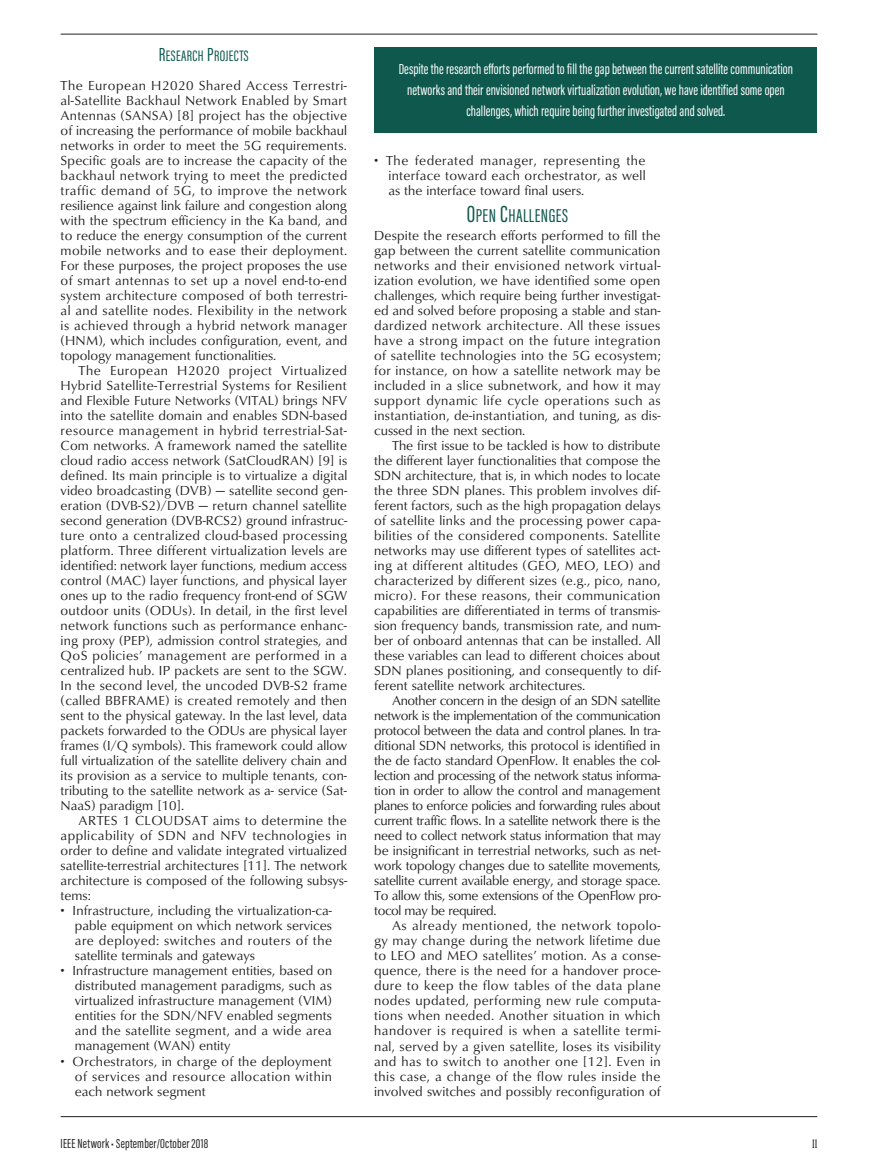
<style>
.page{position:relative;width:878px;height:1175px;background:#fff}
.page>*{position:absolute;margin:0;border:0;box-sizing:border-box;transform-origin:0 0}
.t1{font:19.2px "Acumin Pro Extra Cond Regular SC800";letter-spacing:.025em;color:#0e584e}
.t2{font:16.5px "Matrix II Ext OT Narrow SC800";color:#231f20}
.t3{font:15.6px "Acumin Pro Extra Cond Regular SC800";letter-spacing:.025em;color:#0e584e}
.t4{font:15px/21px "Acumin Pro Extra Cond";color:#fff;text-align:center}
.t5{font:13.5px/15px "Classico URW";color:#231f20;text-align:justify}
.t6{font:13.5px "Acumin Pro Extra Cond";letter-spacing:.015em;color:#231f20}
.s1{font-size:19.5px}
.s2{font-size:24px}
</style>
<div class="page">
<hr style="left:61px;top:34px;width:756px;height:1px;background:#231f20">
<hr style="left:61px;top:1115px;width:756px;height:1px;background:#231f20">
<div style="left:374px;top:47px;width:443px;height:86px;background:#0e584e"></div>
<p class="t3" style="left:159px;top:47px;width:91px"><span class="s1">R</span>ESEARCH <span class="s1">P</span>ROJECTS</p>
<p class="t5" style="left:61px;top:77px;width:288px">The European H2020 Shared Access Terrestri&shy;al-Satellite Backhaul Network Enabled by Smart Antennas (SANSA) [8] project has the objective of increasing the performance of mobile backhaul networks in order to meet the 5G requirements.<br>Specific goals are to increase the capacity of the backhaul network trying to meet the predicted traffic demand of 5G, to improve the network resilience against link failure and congestion along with the spectrum efficiency in the Ka band, and to reduce the energy consumption of the current mobile networks and to ease their deployment.<br>For these purposes, the project proposes the use of smart antennas to set up a novel end-to-end system architecture composed of both terrestri&shy;al and satellite nodes. Flexibility in the network is achieved through a hybrid network manager (HNM), which includes configuration, event, and topology management functionalities.</p>
<p class="t5" style="left:61px;top:362px;width:288px;text-indent:18px">The European H2020 project Virtualized Hybrid Satellite-Terrestrial Systems for Resilient and Flexible Future Networks (VITAL) brings NFV into the satellite domain and enables SDN-based resource management in hybrid terrestrial-Sat-Com networks. A framework named the satellite cloud radio access network (SatCloudRAN) [9] is defined. Its main principle is to virtualize a digital video broadcasting (DVB) — satellite second gen&shy;eration (DVB-S2)/DVB — return channel satellite second generation (DVB-RCS2) ground infrastruc&shy;ture onto a centralized cloud-based processing platform. Three different virtualization levels are identified: network layer functions, medium access control (MAC) layer functions, and physical layer ones up to the radio frequency front-end of SGW outdoor units (ODUs). In detail, in the first level network functions such as performance enhanc&shy;ing proxy (PEP), admission control strategies, and QoS policies’ management are performed in a centralized hub. IP packets are sent to the SGW.<br>In the second level, the uncoded DVB-S2 frame (called BBFRAME) is created remotely and then sent to the physical gateway. In the last level, data packets forwarded to the ODUs are physical layer frames (I/Q symbols). This framework could allow full virtualization of the satellite delivery chain and its provision as a service to multiple tenants, con&shy;tributing to the satellite network as a- service (Sat-NaaS) paradigm [10].</p>
<p class="t5" style="left:61px;top:812px;width:288px;text-indent:18px">ARTES 1 CLOUDSAT aims to determine the applicability of SDN and NFV technologies in order to define and validate integrated virtualized satellite-terrestrial architectures [11]. The network architecture is composed of the following subsys&shy;tems:</p>
<p class="t5" style="left:75px;top:902px;width:258px;text-indent:-14px">• Infrastructure, including the virtualization-ca&shy;pable equipment on which network services are deployed: switches and routers of the satellite terminals and gateways</p>
<p class="t5" style="left:75px;top:962px;width:259px;text-indent:-14px">• Infrastructure management entities, based on distributed management paradigms, such as virtualized infrastructure management (VIM) entities for the SDN/NFV enabled segments and the satellite segment, and a wide area management (WAN) entity</p>
<p class="t5" style="left:75px;top:1052px;width:258px;text-indent:-14px">• Orchestrators, in charge of the deployment of services and resource allocation within each network segment</p>
<p class="t4" style="left:398px;top:59px;width:395px">Despite the research efforts performed to fill the gap between the current satellite communication networks and their envisioned network virtualization evolution, we have identified some open challenges, which require being further investigated and solved.</p>
<p class="t5" style="left:388px;top:152px;width:259px;text-indent:-14px">• The federated manager, representing the interface toward each orchestrator, as well as the interface toward final users.</p>
<h1 class="t1" style="left:466px;top:204px;width:103px"><span class="s2">O</span>PEN <span class="s2">C</span>HALLENGES</h1>
<p class="t5" style="left:374px;top:227px;width:288px">Despite the research efforts performed to fill the gap between the current satellite communication networks and their envisioned network virtual&shy;ization evolution, we have identified some open challenges, which require being further investigat&shy;ed and solved before proposing a stable and stan&shy;dardized network architecture. All these issues have a strong impact on the future integration of satellite technologies into the 5G ecosystem; for instance, on how a satellite network may be included in a slice subnetwork, and how it may support dynamic life cycle operations such as instantiation, de-instantiation, and tuning, as dis&shy;cussed in the next section.</p>
<p class="t5" style="left:374px;top:437px;width:288px;text-indent:18px">The first issue to be tackled is how to distribute the different layer functionalities that compose the SDN architecture, that is, in which nodes to locate the three SDN planes. This problem involves dif&shy;ferent factors, such as the high propagation delays of satellite links and the processing power capa&shy;bilities of the considered components. Satellite networks may use different types of satellites act&shy;ing at different altitudes (GEO, MEO, LEO) and characterized by different sizes (e.g., pico, nano, micro). For these reasons, their communication capabilities are differentiated in terms of transmis&shy;sion frequency bands, transmission rate, and num&shy;ber of onboard antennas that can be installed. All these variables can lead to different choices about SDN planes positioning, and consequently to dif&shy;ferent satellite network architectures.</p>
<p class="t5" style="left:374px;top:692px;width:288px;text-indent:18px">Another concern in the design of an SDN satellite network is the implementation of the communication protocol between the data and control planes. In tra&shy;ditional SDN networks, this protocol is identified in the de facto standard OpenFlow. It enables the col&shy;lection and processing of the network status informa&shy;tion in order to allow the control and management planes to enforce policies and forwarding rules about current traffic flows. In a satellite network there is the need to collect network status information that may be insignificant in terrestrial networks, such as net&shy;work topology changes due to satellite movements, satellite current available energy, and storage space.<br>To allow this, some extensions of the OpenFlow pro&shy;tocol may be required.</p>
<p class="t5" style="left:374px;top:917px;width:288px;text-indent:18px">As already mentioned, the network topolo&shy;gy may change during the network lifetime due to LEO and MEO satellites’ motion. As a conse&shy;quence, there is the need for a handover proce&shy;dure to keep the flow tables of the data plane nodes updated, performing new rule computa&shy;tions when needed. Another situation in which handover is required is when a satellite termi&shy;nal, served by a given satellite, loses its visibility and has to switch to another one [12]. Even in this case, a change of the flow rules inside the involved switches and possibly reconfiguration of</p>
<p class="t6" style="left:61px;top:1134px;width:149px">IEEE Network • September/October 2018</p>
<p class="t2" style="left:811px;top:1131px;width:7px">11</p>
</div>
